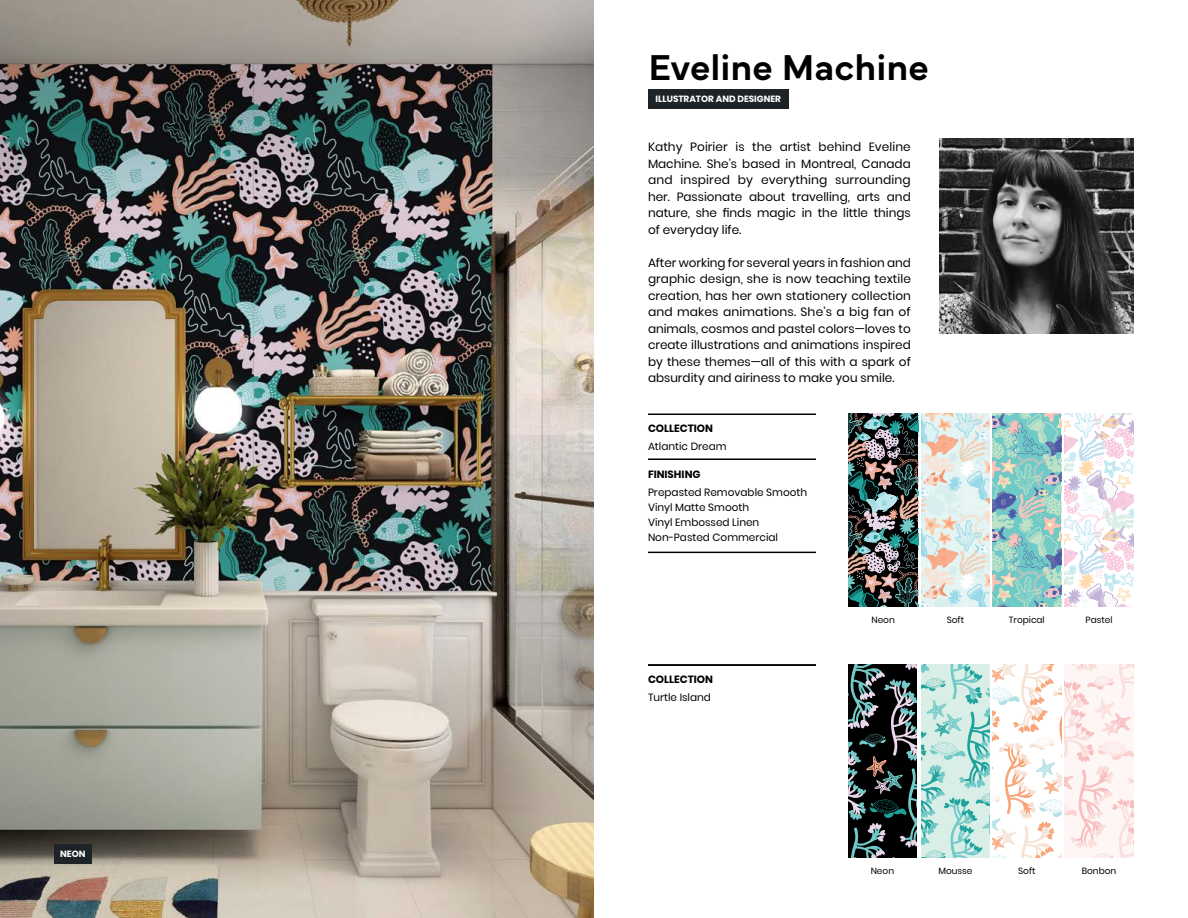
<style>
.page{position:relative;width:1188px;height:918px;background:#fff}
.page>*{position:absolute;margin:0;border:0;box-sizing:border-box;transform-origin:0 0}
.t1{font:600 37.5px "Mundial";color:#000}
.t2{font:12px/16.5px "Poppins";color:#000;text-align:justify}
.t3{font:10.5px/15px "Poppins";color:#000}
.t4{font:700 10.5px "Poppins";color:#000}
.t5{font:9px "Poppins";color:#000}
.t6{font:700 9px "Poppins";color:#fff}
</style>
<div class="page">
<img style="left:0;top:0;width:594px;height:918px">
<svg style="left:921px;top:664px;width:69px;height:194px;background:#b2dfd9"></svg>
<svg style="left:993px;top:664px;width:68px;height:194px"></svg>
<svg style="left:1064px;top:664px;width:70px;height:194px;fill:#fef5f5"></svg>
<img style="left:940px;top:139px;width:194px;height:194px">
<svg style="left:993px;top:413px;width:68px;height:194px;background:#90c4c2"></svg>
<svg style="left:921px;top:413px;width:69px;height:194px;background:#e0e5e0"></svg>
<svg style="left:1064px;top:413px;width:70px;height:194px"></svg>
<svg style="left:848px;top:413px;width:70px;height:194px;background:#495454"></svg>
<svg style="left:848px;top:664px;width:69px;height:194px;background:#2d393a"></svg>
<hr style="left:648px;top:414px;width:168px;height:1px;background:#000">
<hr style="left:648px;top:664px;width:168px;height:2px;background:#000">
<hr style="left:648px;top:459px;width:168px;height:1px;background:#000">
<hr style="left:648px;top:552px;width:168px;height:1px;background:#000">
<div style="left:648px;top:90px;width:141px;height:19px;background:#1e2327"></div>
<div style="left:54px;top:845px;width:38px;height:19px;background:#1e2327"></div>
<p class="t6" style="left:60px;top:849px;width:27px">NEON</p>
<h1 class="t1" style="left:649px;top:38px;width:282px">Eveline Machine</h1>
<p class="t6" style="left:656px;top:94px;width:127px">ILLUSTRATOR AND DESIGNER</p>
<p class="t2" style="left:648px;top:139px;width:264px">Kathy Poirier is the artist behind Eveline Machine. She’s based in Montreal, Canada and inspired by everything surrounding her. Passionate about travelling, arts and nature, she finds magic in the little things of everyday life.</p>
<p class="t2" style="left:648px;top:254px;width:264px">After working for several years in fashion and graphic design, she is now teaching textile creation, has her own stationery collection and makes animations. She’s a big fan of animals, cosmos and pastel colors—loves to create illustrations and animations inspired by these themes—all of this with a spark of absurdity and airiness to make you smile.</p>
<p class="t4" style="left:648px;top:423px;width:67px">COLLECTION</p>
<p class="t3" style="left:648px;top:439px;width:80px">Atlantic Dream</p>
<p class="t4" style="left:648px;top:469px;width:54px">FINISHING</p>
<p class="t3" style="left:648px;top:485px;width:161px">Prepasted Removable Smooth<br>Vinyl Matte Smooth<br>Vinyl Embossed Linen<br>Non-Pasted Commercial</p>
<p class="t4" style="left:648px;top:673px;width:67px">COLLECTION</p>
<p class="t3" style="left:648px;top:690px;width:65px">Turtle Island</p>
<p class="t5" style="left:871px;top:615px;width:25px">Neon</p>
<p class="t5" style="left:947px;top:615px;width:19px">Soft</p>
<p class="t5" style="left:1009px;top:615px;width:37px">Tropical</p>
<p class="t5" style="left:1086px;top:615px;width:28px">Pastel</p>
<p class="t5" style="left:871px;top:865px;width:25px">Neon</p>
<p class="t5" style="left:938px;top:865px;width:36px">Mousse</p>
<p class="t5" style="left:1018px;top:865px;width:19px">Soft</p>
<p class="t5" style="left:1082px;top:865px;width:36px">Bonbon</p>
</div>
